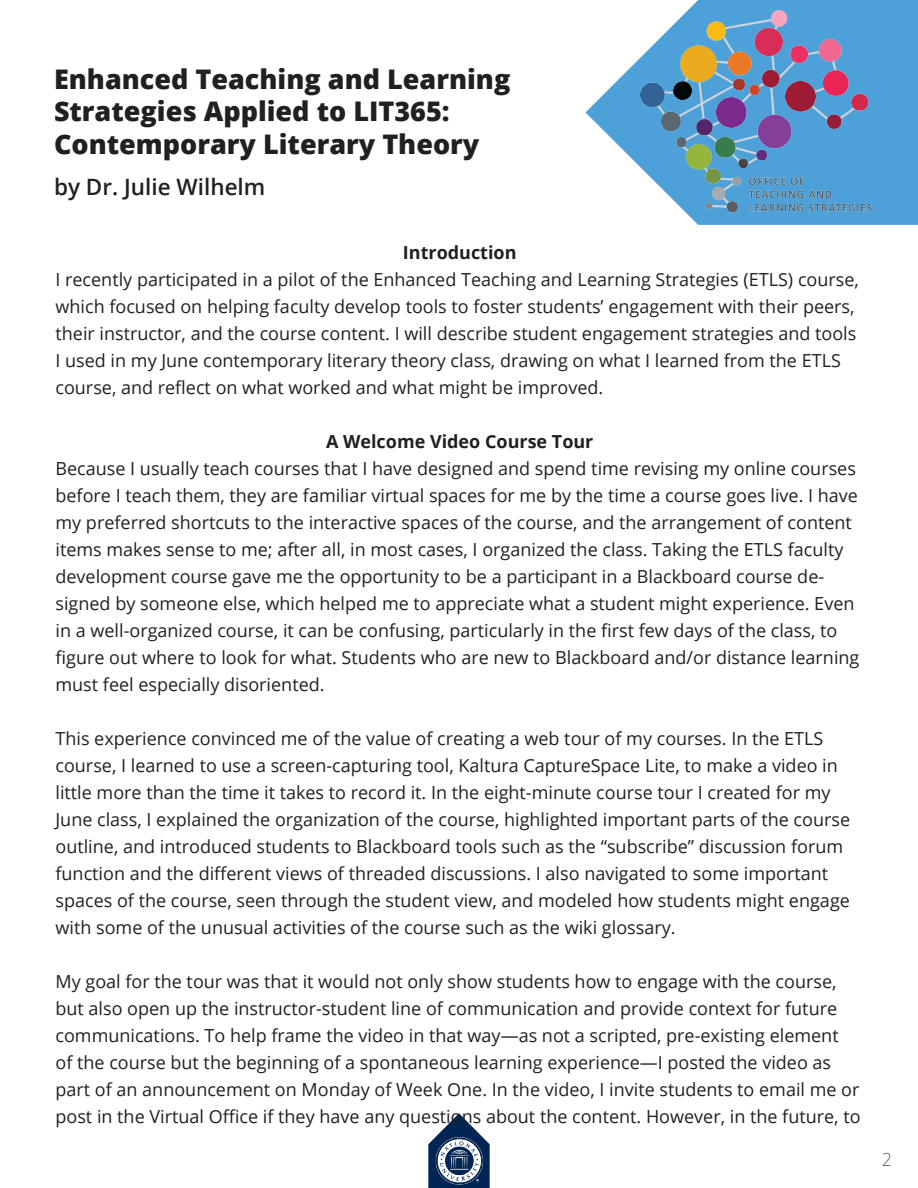
<style>
.page{position:relative;width:918px;height:1188px;background:#fff}
.page>*{position:absolute;margin:0;border:0;box-sizing:border-box;transform-origin:0 0}
.t1{font:800 27px/32.4px "Open Sans";color:#231f20}
.t2{font:600 22.5px "Open Sans";color:#231f20}
.t3{font:18px/27px "Open Sans";color:#231f20}
.t4{font:700 18px "Open Sans";color:#231f20}
.t5{font:300 18px "Open Sans";color:#5b6770}
</style>
<div class="page">
<svg style="left:585px;top:0;width:333px;height:225px;fill:#4da0d8"></svg>
<img style="left:641px;top:10px;width:232px;height:205px">
<svg style="left:428px;top:1113px;width:62px;height:75px"></svg>
<img style="left:428px;top:1138px;width:62px;height:48px">
<h1 class="t1" style="left:54px;top:61px;width:458px">Enhanced Teaching and Learning<br>Strategies Applied to LIT365:<br>Contemporary Literary Theory</h1>
<p class="t2" style="left:54px;top:171px;width:213px">by Dr. Julie Wilhelm</p>
<p class="t4" style="left:403px;top:239px;width:115px">Introduction</p>
<p class="t3" style="left:56px;top:265px;width:805px">I recently participated in a pilot of the Enhanced Teaching and Learning Strategies (ETLS) course, which focused on helping faculty develop tools to foster students’ engagement with their peers, their instructor, and the course content. I will describe student engagement strategies and tools I used in my June contemporary literary theory class, drawing on what I learned from the ETLS course, and reflect on what worked and what might be improved.</p>
<p class="t4" style="left:326px;top:428px;width:269px">A Welcome Video Course Tour</p>
<p class="t3" style="left:56px;top:454px;width:805px">Because I usually teach courses that I have designed and spend time revising my online courses before I teach them, they are familiar virtual spaces for me by the time a course goes live. I have my preferred shortcuts to the interactive spaces of the course, and the arrangement of content items makes sense to me; after all, in most cases, I organized the class. Taking the ETLS faculty development course gave me the opportunity to be a participant in a Blackboard course de&shy;signed by someone else, which helped me to appreciate what a student might experience. Even in a well-organized course, it can be confusing, particularly in the first few days of the class, to figure out where to look for what. Students who are new to Blackboard and/or distance learning must feel especially disoriented.</p>
<p class="t3" style="left:56px;top:724px;width:796px">This experience convinced me of the value of creating a web tour of my courses. In the ETLS course, I learned to use a screen-capturing tool, Kaltura CaptureSpace Lite, to make a video in little more than the time it takes to record it. In the eight-minute course tour I created for my June class, I explained the organization of the course, highlighted important parts of the course outline, and introduced students to Blackboard tools such as the “subscribe” discussion forum function and the different views of threaded discussions. I also navigated to some important spaces of the course, seen through the student view, and modeled how students might engage with some of the unusual activities of the course such as the wiki glossary.</p>
<p class="t3" style="left:56px;top:967px;width:807px">My goal for the tour was that it would not only show students how to engage with the course, but also open up the instructor-student line of communication and provide context for future communications. To help frame the video in that way—as not a scripted, pre-existing element<br>of the course but the beginning of a spontaneous learning experience—I posted the video as part of an announcement on Monday of Week One. In the video, I invite students to email me or post in the Virtual Office if they have any questions about the content. However, in the future, to</p>
<p class="t5" style="left:882px;top:1147px;width:12px">2</p>
</div>
